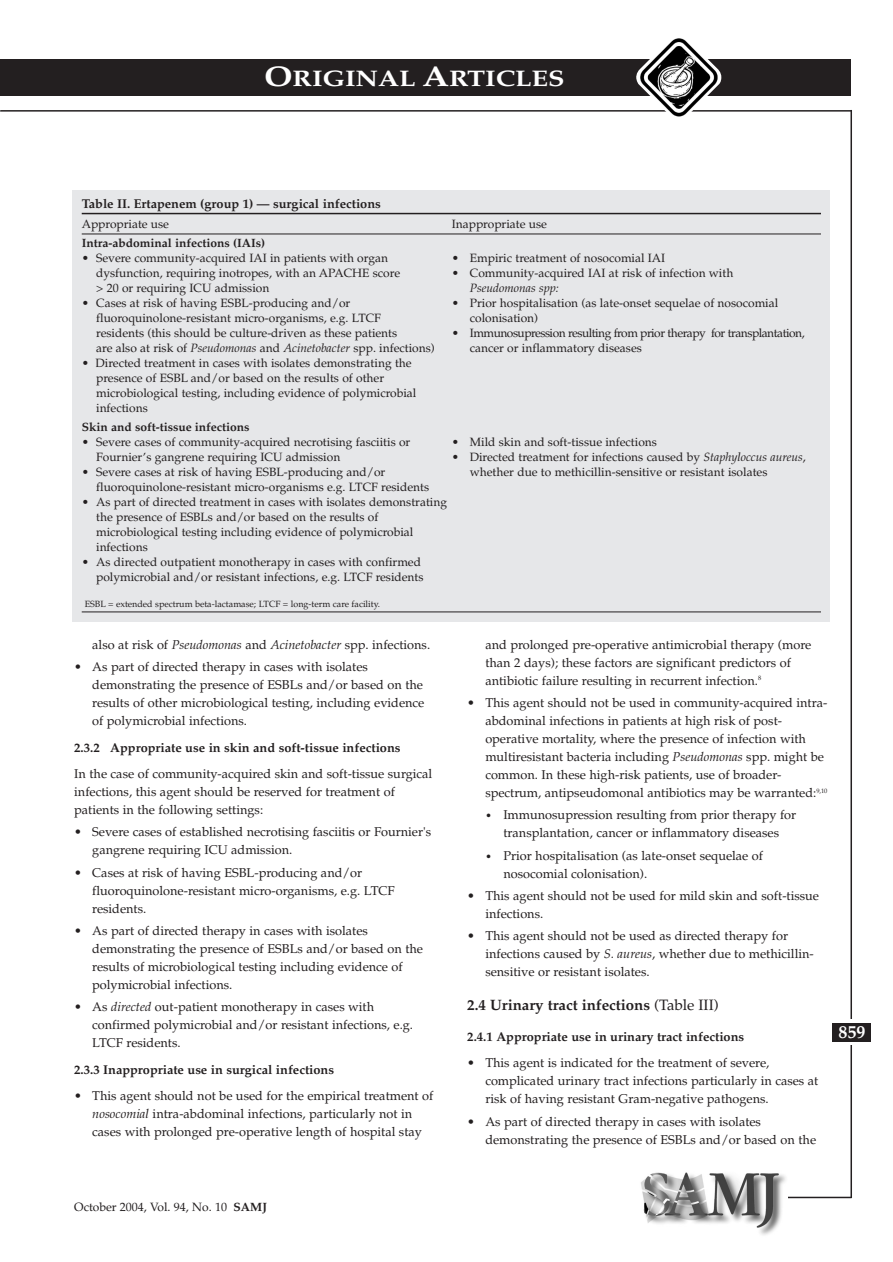
<style>
.page{position:relative;width:893px;height:1262px;background:#fff}
.page>*{position:absolute;margin:0;border:0;box-sizing:border-box;transform-origin:0 0}
.t1{font:700 22.5px "Palatino";color:#fff;scale:1.2 1}
.t2{font:700 18px "Palatino";color:#fff}
.t3{font:700 15px "Palatino";color:#231f20}
.t4{font:12.75px/18px "Palatino";color:#231f20}
.t5{font:700 12.75px "Palatino";color:#231f20}
.t6{font:12px/15px "Palatino";color:#231f20}
.t7{font:12px "Palatino";letter-spacing:-.04em;color:#231f20}
.t8{font:700 12px "Palatino";color:#231f20}
.t9{font:italic 12px "Palatino";color:#231f20}
.t10{font:9px "Palatino";color:#231f20}
.s1{font-size:28.5px}
.s2{font-style:italic}
.s3{font-size:10.5px}
.s4{font-weight:400}
.s5{font-weight:700}
</style>
<div class="page">
<hr style="left:850px;top:110px;width:2px;height:1088px;background:#231f20">
<div style="left:836px;top:1019px;width:28px;height:26px;background:#fff"></div>
<hr style="left:788px;top:1196px;width:63px;height:2px;background:#231f20">
<div style="left:0;top:59px;width:851px;height:36px;background:#231f20"></div>
<hr style="left:0;top:110px;width:851px;height:2px;background:#231f20">
<img style="left:636px;top:38px;width:85px;height:79px">
<img style="left:641px;top:1172px;width:145px;height:63px">
<div style="left:832px;top:1023px;width:39px;height:19px;background:#231f20"></div>
<div style="left:73px;top:190px;width:757px;height:431px;background:#e6e7e9"></div>
<hr style="left:82px;top:213px;width:739px;height:1px;background:#231f20">
<hr style="left:82px;top:233px;width:739px;height:1px;background:#231f20">
<hr style="left:82px;top:611px;width:739px;height:1px;background:#231f20">
<h1 class="t1" style="left:264px;top:69px;width:252px"><span class="s1">O</span>RIGINAL <span class="s1">A</span>RTICLES</h1>
<p class="t5" style="left:82px;top:199px;width:300px">Table II. Ertapenem (group 1) — surgical infections</p>
<p class="t6" style="left:82px;top:217px;width:89px">Appropriate use</p>
<p class="t6" style="left:452px;top:217px;width:96px">Inappropriate use</p>
<p class="t8" style="left:82px;top:238px;width:185px">Intra-abdominal infections (IAIs)</p>
<p class="t6" style="left:82px;top:252px;width:308px">• Severe community-acquired IAI in patients with organ</p>
<p class="t6" style="left:452px;top:252px;width:215px">• Empiric treatment of nosocomial IAI</p>
<p class="t6" style="left:96px;top:267px;width:305px">dysfunction, requiring inotropes, with an APACHE score</p>
<p class="t6" style="left:452px;top:267px;width:283px">• Community-acquired IAI at risk of infection with</p>
<p class="t6" style="left:96px;top:282px;width:175px">&gt; 20 or requiring ICU admission</p>
<p class="t9" style="left:470px;top:283px;width:90px">Pseudomonas spp:</p>
<p class="t6" style="left:82px;top:297px;width:270px">• Cases at risk of having ESBL-producing and/or</p>
<p class="t6" style="left:452px;top:297px;width:328px">• Prior hospitalisation (as late-onset sequelae of nosocomial</p>
<p class="t6" style="left:96px;top:312px;width:286px">fluoroquinolone-resistant micro-organisms, e.g. LTCF</p>
<p class="t6" style="left:470px;top:312px;width:70px">colonisation)</p>
<p class="t6" style="left:96px;top:327px;width:302px">residents (this should be culture-driven as these patients</p>
<p class="t7" style="left:452px;top:328px;width:354px">• Immunosupression resulting from prior therapy for transplantation,</p>
<p class="t6" style="left:96px;top:342px;width:340px">are also at risk of <span class="s2">Pseudomonas</span> and <span class="s2">Acinetobacter</span> spp. infections)</p>
<p class="t6" style="left:470px;top:342px;width:173px">cancer or inflammatory diseases</p>
<p class="t6" style="left:96px;top:357px;width:322px;text-indent:-14px">• Directed treatment in cases with isolates demonstrating the presence of ESBL and/or based on the results of other microbiological testing, including evidence of polymicrobial infections</p>
<p class="t8" style="left:82px;top:423px;width:169px">Skin and soft-tissue infections</p>
<p class="t6" style="left:82px;top:436px;width:330px">• Severe cases of community-acquired necrotising fasciitis or</p>
<p class="t6" style="left:452px;top:436px;width:207px">• Mild skin and soft-tissue infections</p>
<p class="t6" style="left:96px;top:451px;width:246px">Fournier’s gangrene requiring ICU admission</p>
<p class="t6" style="left:452px;top:451px;width:355px">• Directed treatment for infections caused by <span class="s2">Staphyloccus aureus</span>,</p>
<p class="t6" style="left:82px;top:466px;width:305px">• Severe cases at risk of having ESBL-producing and/or</p>
<p class="t6" style="left:470px;top:466px;width:299px">whether due to methicillin-sensitive or resistant isolates</p>
<p class="t6" style="left:96px;top:481px;width:334px">fluoroquinolone-resistant micro-organisms e.g. LTCF residents</p>
<p class="t6" style="left:96px;top:496px;width:352px;text-indent:-14px">• As part of directed treatment in cases with isolates demonstrating the presence of ESBLs and/or based on the results of microbiological testing including evidence of polymicrobial infections</p>
<p class="t6" style="left:82px;top:556px;width:343px;text-align:right">• As directed outpatient monotherapy in cases with confirmed polymicrobial and/or resistant infections, e.g. LTCF residents</p>
<p class="t10" style="left:85px;top:600px;width:297px">ESBL = extended spectrum beta-lactamase; LTCF = long-term care facility.</p>
<p class="t4" style="left:92px;top:637px;width:339px">also at risk of <span class="s2">Pseudomonas</span> and <span class="s2">Acinetobacter</span> spp. infections.</p>
<p class="t4" style="left:92px;top:659px;width:333px;text-indent:-18px">• As part of directed therapy in cases with isolates demonstrating the presence of ESBLs and/or based on the results of other microbiological testing, including evidence of polymicrobial infections.</p>
<p class="t5" style="left:74px;top:742px;width:328px">2.3.2 Appropriate use in skin and soft-tissue infections</p>
<p class="t4" style="left:74px;top:766px;width:359px">In the case of community-acquired skin and soft-tissue surgical infections, this agent should be reserved for treatment of patients in the following settings:</p>
<p class="t4" style="left:92px;top:824px;width:340px;text-indent:-18px">• Severe cases of established necrotising fasciitis or Fournier's gangrene requiring ICU admission.</p>
<p class="t4" style="left:92px;top:864px;width:304px;text-indent:-18px">• Cases at risk of having ESBL-producing and/or fluoroquinolone-resistant micro-organisms, e.g. LTCF residents.</p>
<p class="t4" style="left:92px;top:923px;width:332px;text-indent:-18px">• As part of directed therapy in cases with isolates demonstrating the presence of ESBLs and/or based on the results of microbiological testing including evidence of polymicrobial infections.</p>
<p class="t4" style="left:92px;top:999px;width:322px;text-indent:-18px">• As <span class="s2">directed</span> out-patient monotherapy in cases with confirmed polymicrobial and/or resistant infections, e.g.<br>LTCF residents.</p>
<p class="t5" style="left:74px;top:1064px;width:261px">2.3.3 Inappropriate use in surgical infections</p>
<p class="t4" style="left:74px;top:1088px;width:361px;text-align:center">• This agent should not be used for the empirical treatment of <span class="s2">nosocomial</span> intra-abdominal infections, particularly not in<br>cases with prolonged pre-operative length of hospital stay</p>
<p class="t4" style="left:485px;top:637px;width:327px">and prolonged pre-operative antimicrobial therapy (more than 2 days); these factors are significant predictors of antibiotic failure resulting in recurrent infection.<sup>8</sup></p>
<p class="t4" style="left:485px;top:695px;width:343px;text-indent:-18px">• This agent should not be used in community-acquired intra&shy;abdominal infections in patients at high risk of post&shy;operative mortality, where the presence of infection with multiresistant bacteria including <span class="s2">Pseudomonas</span> spp. might be common. In these high-risk patients, use of broader&shy;spectrum, antipseudomonal antibiotics may be warranted:<sup>9,10</sup></p>
<p class="t4" style="left:485px;top:807px;width:312px;text-align:center"><span class="s3">•</span> Immunosupression resulting from prior therapy for transplantation, cancer or inflammatory diseases</p>
<p class="t4" style="left:503px;top:847px;width:261px;text-indent:-18px"><span class="s3">•</span> Prior hospitalisation (as late-onset sequelae of nosocomial colonisation).</p>
<p class="t4" style="left:485px;top:888px;width:335px;text-indent:-18px">• This agent should not be used for mild skin and soft-tissue infections.</p>
<p class="t4" style="left:485px;top:928px;width:330px;text-indent:-18px">• This agent should not be used as directed therapy for infections caused by <span class="s2">S. aureus</span>, whether due to methicillin&shy;sensitive or resistant isolates.</p>
<p class="t3" style="left:467px;top:999px;width:253px">2.4 Urinary tract infections <span class="s4">(Table III)</span></p>
<p class="t5" style="left:467px;top:1031px;width:278px">2.4.1 Appropriate use in urinary tract infections</p>
<p class="t4" style="left:485px;top:1055px;width:334px;text-indent:-18px">• This agent is indicated for the treatment of severe, complicated urinary tract infections particularly in cases at risk of having resistant Gram-negative pathogens.</p>
<p class="t4" style="left:485px;top:1113px;width:332px;text-indent:-18px">• As part of directed therapy in cases with isolates demonstrating the presence of ESBLs and/or based on the</p>
<h2 class="t2" style="left:838px;top:1025px;width:28px">859</h2>
<p class="t6" style="left:74px;top:1200px;width:194px">October 2004, Vol. 94, No. 10 <span class="s5">SAMJ</span></p>
</div>
